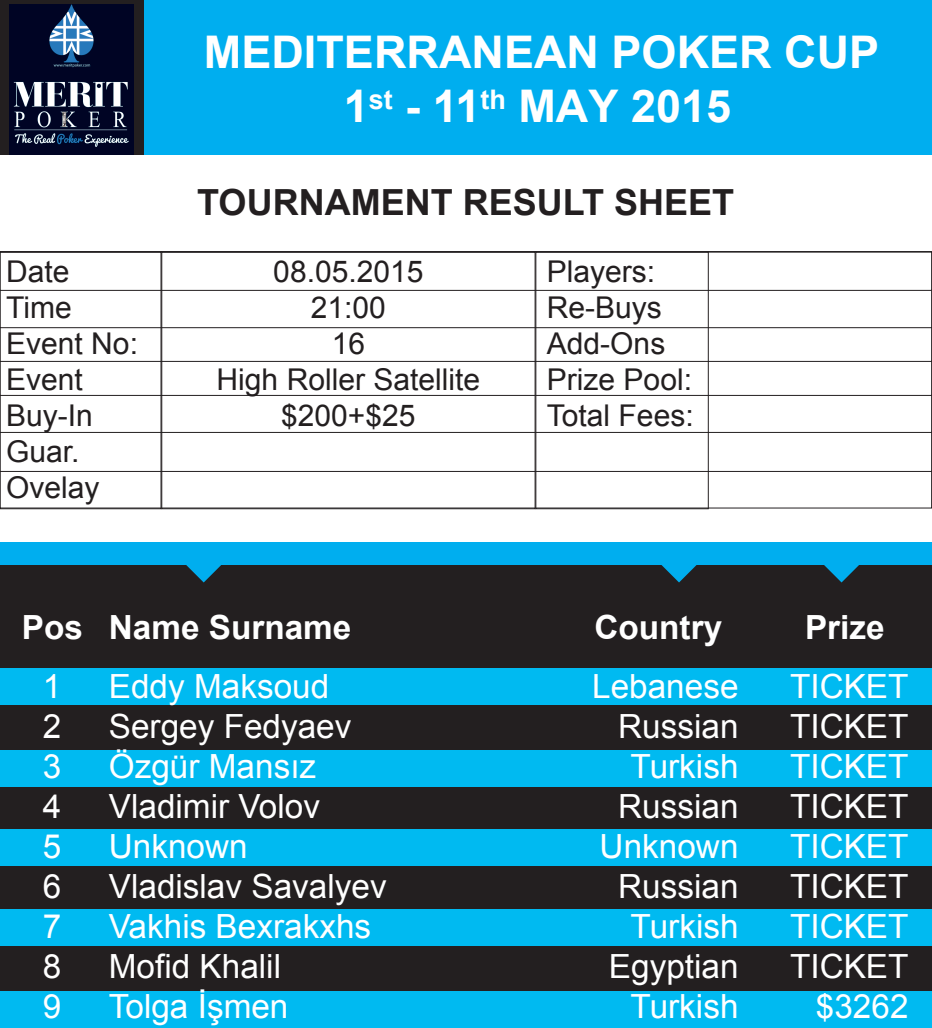
<style>
.page{position:relative;width:932px;height:1028px;background:#fff}
.page>*{position:absolute;margin:0;border:0;box-sizing:border-box;transform-origin:0 0}
.t1{font:700 45px/54px "Arial";color:#fff;text-align:center}
.t2{font:700 36px "Arial";color:#231f20}
.t3{font:33.3px/39.9px "Arial";color:#fff;text-align:right}
.t4{font:700 33.3px "Arial";color:#fff}
.t5{font:30px/36px "Arial";color:#231f20}
</style>
<div class="page">
<div style="left:0;top:542px;width:931px;height:24px;background:#00aeef"></div>
<div style="left:0;top:0;width:931px;height:155px;background:#00aeef"></div>
<div style="left:0;top:0;width:143px;height:155px;background:#231f20"></div>
<img style="left:10px;top:5px;width:123px;height:150px">
<div style="left:0;top:252px;width:931px;height:76px;border:1px solid #231f20"></div>
<div style="left:0;top:252px;width:931px;height:39px;border:1px solid #231f20"></div>
<div style="left:0;top:252px;width:161px;height:257px;border:1px solid #231f20"></div>
<div style="left:161px;top:252px;width:374px;height:257px;border:1px solid #231f20"></div>
<div style="left:535px;top:252px;width:173px;height:257px;border:1px solid #231f20"></div>
<div style="left:0;top:565px;width:931px;height:463px;background:#231f20"></div>
<div style="left:0;top:668px;width:931px;height:37px;background:#00baf1"></div>
<div style="left:0;top:750px;width:931px;height:37px;background:#00baf1"></div>
<div style="left:0;top:829px;width:931px;height:37px;background:#00baf1"></div>
<div style="left:0;top:908px;width:931px;height:37px;background:#00baf1"></div>
<div style="left:0;top:991px;width:931px;height:37px;background:#00baf1"></div>
<svg style="left:186px;top:565px;width:35px;height:17px"></svg>
<svg style="left:824px;top:565px;width:35px;height:17px"></svg>
<svg style="left:661px;top:565px;width:36px;height:17px"></svg>
<h1 class="t1" style="left:204px;top:27px;width:677px">MEDITERRANEAN POKER CUP<br>1<sup>st</sup> - 11<sup>th</sup> MAY 2015</h1>
<p class="t2" style="left:197px;top:178px;width:538px">TOURNAMENT RESULT SHEET</p>
<p class="t5" style="left:6px;top:254px;width:133px">Date<br>Time<br>Event No:<br>Event<br>Buy-In<br>Guar.<br>Ovelay</p>
<p class="t5" style="left:216px;top:254px;width:265px;text-align:center">08.05.2015<br>21:00<br>16<br>High Roller Satellite $200+$25</p>
<p class="t5" style="left:547px;top:254px;width:148px">Players:<br>Re-Buys<br>Add-Ons<br>Prize Pool:<br>Total Fees:</p>
<p class="t4" style="left:22px;top:605px;width:331px">Pos Name Surname</p>
<p class="t3" style="left:43px;top:667px;width:20px;text-align:justify">1<br>2<br>3<br>4<br>5<br>6<br>7<br>8<br>9</p>
<p class="t3" style="left:109px;top:667px;width:279px;text-align:left">Eddy Maksoud<br>Sergey Fedyaev<br>Özgür Mansız<br>Vladimir Volov<br>Unknown<br>Vladislav Savalyev<br>Vakhis Bexrakxhs<br>Mofid Khalil<br>Tolga İşmen</p>
<p class="t4" style="left:594px;top:605px;width:129px">Country</p>
<p class="t3" style="left:592px;top:667px;width:148px">Lebanese<br>Russian<br>Turkish<br>Russian<br>Unknown<br>Russian<br>Turkish<br>Egyptian<br>Turkish</p>
<p class="t4" style="left:805px;top:605px;width:81px">Prize</p>
<p class="t3" style="left:790px;top:667px;width:120px">TICKET<br>TICKET<br>TICKET<br>TICKET<br>TICKET<br>TICKET<br>TICKET<br>TICKET $3262</p>
</div>
